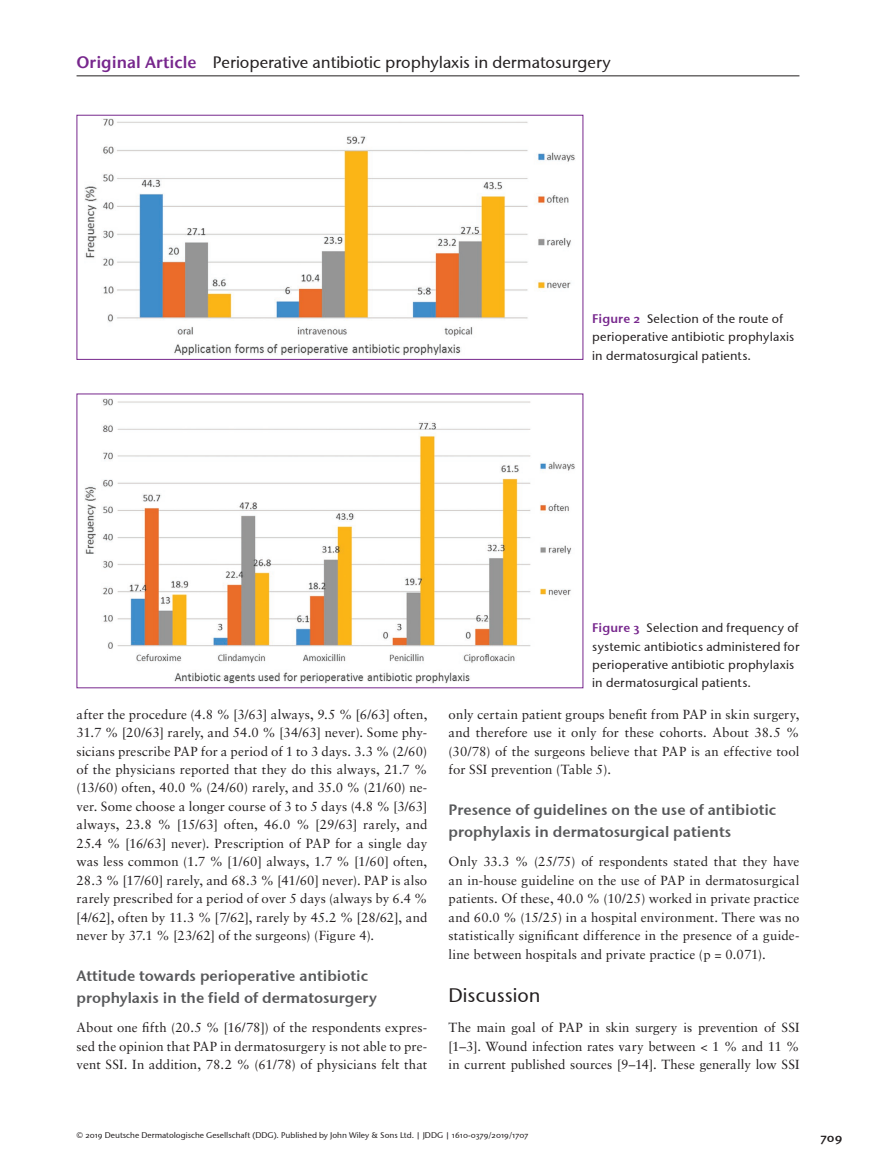
<style>
.page{position:relative;width:893px;height:1174px;background:#fff}
.page>*{position:absolute;margin:0;border:0;box-sizing:border-box;transform-origin:0 0}
.t1{font:19.5px "Stone Sans OSITCTT Medium";color:#231f20}
.t2{font:16.5px "Stone Sans OSITCTT Medium";color:#231f20}
.t3{font:15px/22.5px "Stone Sans Sem OSITCTT Semi";color:#57585a}
.t4{font:13.2px/18.5px "Sabon";letter-spacing:.005em;color:#231f20;text-align:justify}
.t5{font:12.45px/18.5px "Stone Sans OSITCTT Medium";letter-spacing:.015em;color:#231f20}
.t6{font:12.45px "Stone Sans Sem OSITCTT Semi";color:#231f20}
.t7{font:8.25px "Stone Sans OSITCTT Medium";color:#231f20}
.s1{font-family:"Stone Sans ITC Semi";color:#77278d}
.s2{font-family:"Stone Sans Sem OSITCTT Semi";color:#77278d}
</style>
<div class="page">
<hr style="left:77px;top:76px;width:722px;height:1px;background:#231f20">
<img style="left:85px;top:119px;width:490px;height:237px">
<div style="left:77px;top:115px;width:506px;height:245px;border:1px solid #77278d"></div>
<img style="left:85px;top:398px;width:490px;height:285px">
<p class="t2" style="left:77px;top:52px;width:536px"><span class="s1">Original Article</span> Perioperative antibiotic prophylaxis in dermatosurgery</p>
<p class="t5" style="left:592px;top:309px;width:203px"><span class="s2">Figure 2</span> Selection of the route of perioperative antibiotic prophylaxis in dermatosurgical patients.</p>
<p class="t4" style="left:77px;top:704px;width:352px">after the procedure (4.8 % [3/63] always, 9.5 % [6/63] often, 31.7 % [20/63] rarely, and 54.0 % [34/63] never). Some phy&shy;sicians prescribe PAP for a period of 1 to 3 days. 3.3 % (2/60) of the physicians reported that they do this always, 21.7 % (13/60) often, 40.0 % (24/60) rarely, and 35.0 % (21/60) ne&shy;ver. Some choose a longer course of 3 to 5 days (4.8 % [3/63] always, 23.8 % [15/63] often, 46.0 % [29/63] rarely, and 25.4 % [16/63] never). Prescription of PAP for a single day was less common (1.7 % [1/60] always, 1.7 % [1/60] often, 28.3 % [17/60] rarely, and 68.3 % [41/60] never). PAP is also rarely prescribed for a period of over 5 days (always by 6.4 % [4/62], often by 11.3 % [7/62], rarely by 45.2 % [28/62], and never by 37.1 % [23/62] of the surgeons) (Figure 4).</p>
<p class="t3" style="left:77px;top:964px;width:302px">Attitude towards perioperative antibiotic prophylaxis in the field of dermatosurgery</p>
<p class="t4" style="left:77px;top:1018px;width:352px">About one fifth (20.5 % [16/78]) of the respondents expres&shy;sed the opinion that PAP in dermatosurgery is not able to pre&shy;vent SSI. In addition, 78.2 % (61/78) of physicians felt that</p>
<p class="t5" style="left:592px;top:618px;width:209px"><span class="s2">Figure 3</span> Selection and frequency of systemic antibiotics administered for perioperative antibiotic prophylaxis in dermatosurgical patients.</p>
<p class="t4" style="left:449px;top:704px;width:352px">only certain patient groups benefit from PAP in skin surgery, and therefore use it only for these cohorts. About 38.5 % (30/78) of the surgeons believe that PAP is an effective tool for SSI prevention (Table 5).</p>
<p class="t3" style="left:449px;top:798px;width:329px">Presence of guidelines on the use of antibiotic prophylaxis in dermatosurgical patients</p>
<p class="t4" style="left:449px;top:852px;width:352px">Only 33.3 % (25/75) of respondents stated that they have an in-house guideline on the use of PAP in dermatosurgical patients. Of these, 40.0 % (10/25) worked in private practice and 60.0 % (15/25) in a hospital environment. There was no statistically significant difference in the presence of a guide&shy;line between hospitals and private practice (p = 0.071).</p>
<h1 class="t1" style="left:449px;top:983px;width:94px">Discussion</h1>
<p class="t4" style="left:449px;top:1018px;width:352px">The main goal of PAP in skin surgery is prevention of SSI [1–3]. Wound infection rates vary between &lt; 1 % and 11 % in current published sources [9–14]. These generally low SSI</p>
<p class="t7" style="left:77px;top:1130px;width:453px">© 2019 Deutsche Dermatologische Gesellschaft (DDG). Published by John Wiley &amp; Sons Ltd. | JDDG | 1610-0379/2019/1707</p>
<p class="t6" style="left:821px;top:1130px;width:23px">709</p>
</div>
